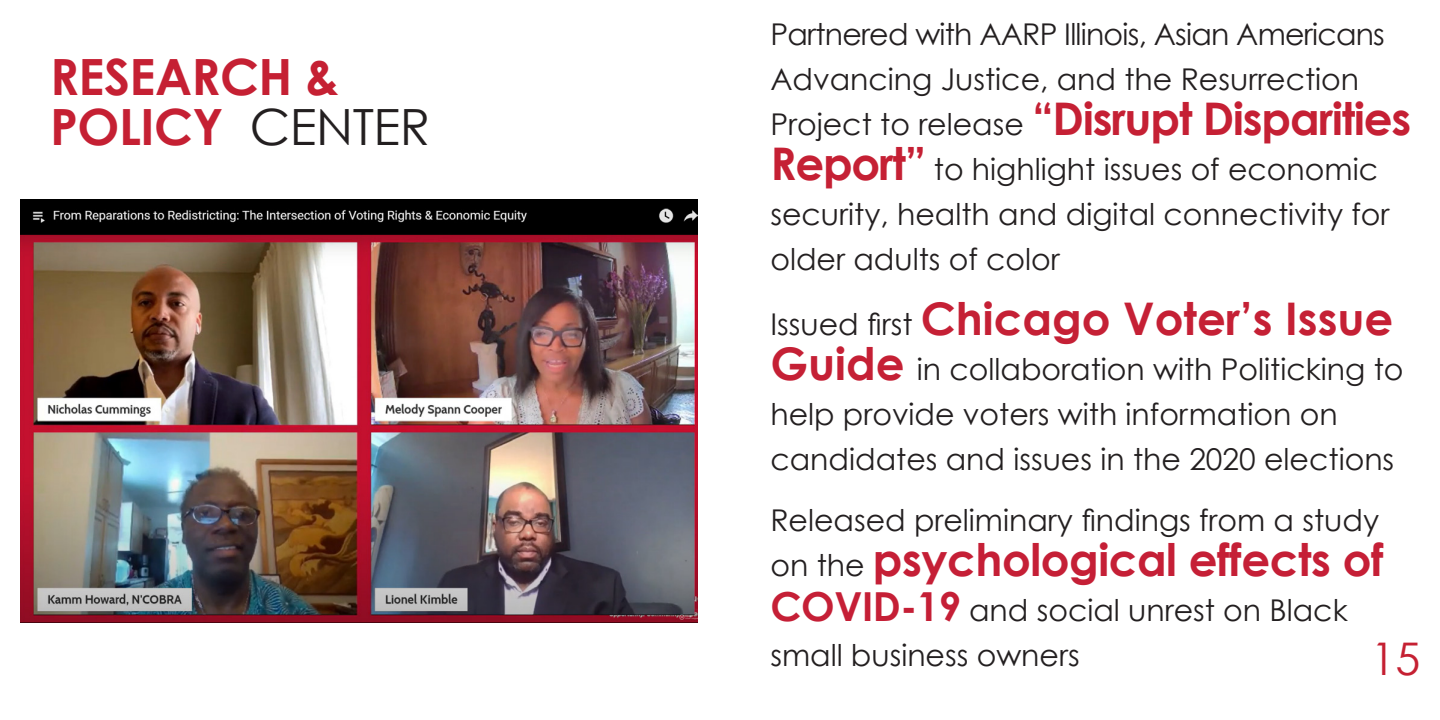
<style>
.page{position:relative;width:1440px;height:720px;background:#fff}
.page>*{position:absolute;margin:0;border:0;box-sizing:border-box;transform-origin:0 0}
.H1_number{font:700 50px "Century Gothic";letter-spacing:-.01em;color:#c52033}
.t1{font:700 45px "Century Gothic";letter-spacing:-.025em;color:#c52034}
.t2{font:700 45px "Century Gothic";color:#c52035}
.t3{font:700 45px "Century Gothic";letter-spacing:-.01em;color:#c51f36}
.t4{font:45px "Century Gothic";color:#c52032}
.t5{font:30px/45px "Century Gothic";color:#231f20}
.t6{font:30px/45px "Century Gothic";letter-spacing:-.025em;color:#231f20}
.s1{font-weight:400;color:#231f20}
.s2{font-weight:400;font-size:30px;color:#231f20}
.s3{font-weight:700;font-size:45px;color:#c52034}
.s4{font-weight:700;font-size:45px;color:#c52035}
.s5{font-weight:700;font-size:40px;color:#c51f36}
</style>
<div class="page">
<img style="left:21px;top:199px;width:677px;height:423px">
<p class="H1_number" style="left:50px;top:45px;width:291px">RESEARCH &amp;</p>
<p class="H1_number" style="left:50px;top:95px;width:382px">POLICY <span class="s1">CENTER</span></p>
<p class="t6" style="left:770px;top:11px;width:616px">Partnered with AARP Illinois, Asian Americans<br>Advancing Justice, and the Resurrection</p>
<p class="t1" style="left:770px;top:90px;width:642px"><span class="s2">Project to release</span> “Disrupt Disparities</p>
<p class="t5" style="left:770px;top:146px;width:621px"><span class="s3">Report”</span> to highlight issues of economic security, health and digital connectivity for older adults of color</p>
<p class="t2" style="left:770px;top:290px;width:624px"><span class="s2">Issued first</span> Chicago Voter’s Issue</p>
<p class="t5" style="left:770px;top:346px;width:635px"><span class="s4">Guide</span> in collaboration with Politicking to help provide voters with information on</p>
<p class="t5" style="left:770px;top:436px;width:625px">candidates and issues in the 2020 elections</p>
<p class="t5" style="left:770px;top:497px;width:610px">Released preliminary findings from a study</p>
<p class="t3" style="left:770px;top:531px;width:615px"><span class="s2">on the</span> psychological effects of</p>
<p class="t5" style="left:770px;top:587px;width:579px"><span class="s5">COVID-19</span> and social unrest on Black small business owners</p>
<h2 class="t4" style="left:1371px;top:632px;width:51px">15</h2>
</div>
